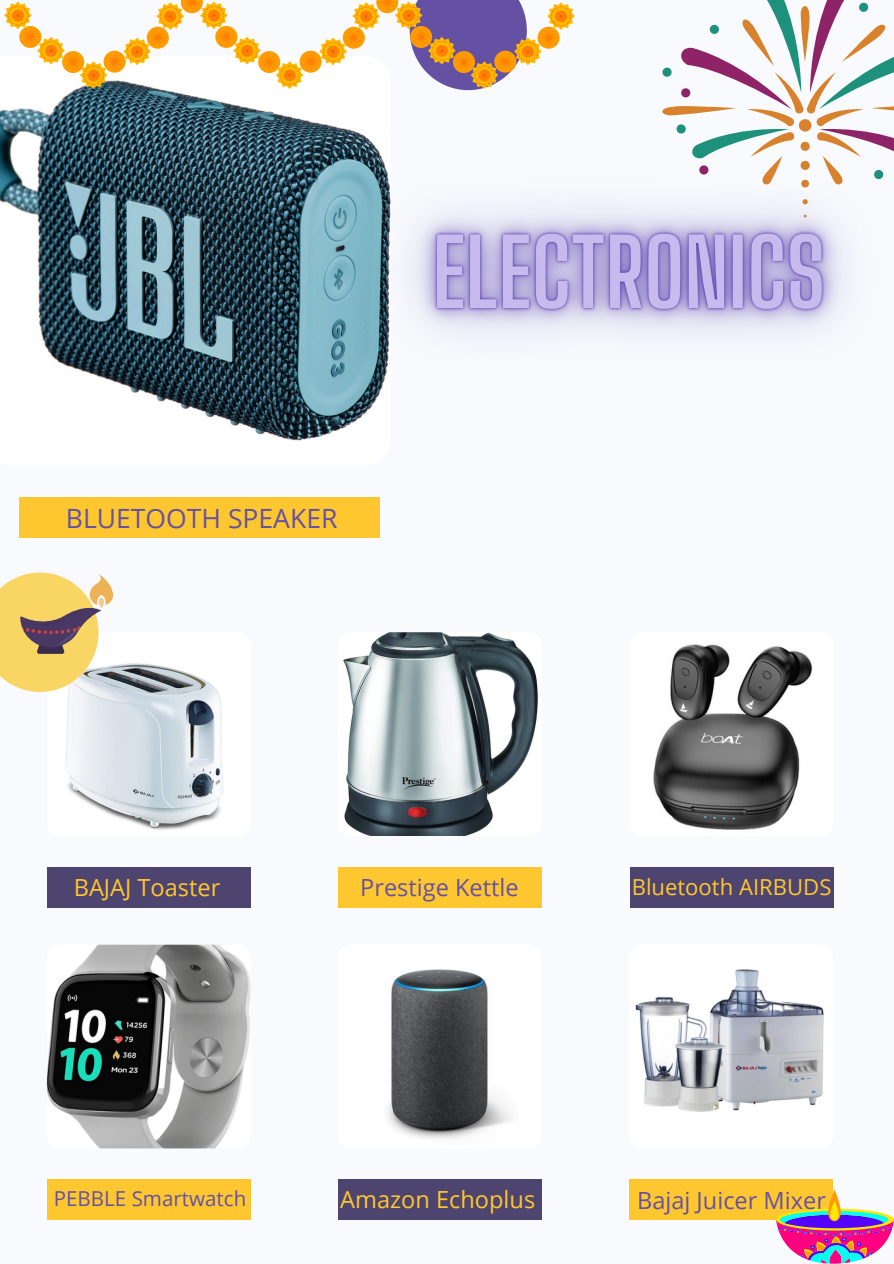
<style>
.page{position:relative;width:894px;height:1264px;background:#fff}
.page>*{position:absolute;margin:0;border:0;box-sizing:border-box;transform-origin:0 0}
.t1{font:26.55px "Open Sans";color:#6451a4}
.t2{font:23.55px "Open Sans";color:#6451a4}
.t3{font:23.55px "Open Sans";color:#ffc72f}
.t4{font:22.05px "Open Sans";color:#ffc72f}
.t5{font:20.55px "Open Sans";color:#6451a4}
</style>
<div class="page">
<div style="left:0;top:0;width:893px;height:1263px;background:#f8fafd"></div>
<img style="left:0;top:90px;width:333px;height:351px">
<img style="left:47px;top:632px;width:204px;height:204px;border-radius:13px">
<img style="left:338px;top:632px;width:203px;height:204px;border-radius:13px">
<img style="left:629px;top:632px;width:204px;height:204px;border-radius:13px">
<div style="left:47px;top:867px;width:204px;height:40px;background:#4e4470"></div>
<div style="left:338px;top:867px;width:204px;height:40px;background:#ffc72f"></div>
<div style="left:629px;top:867px;width:204px;height:40px;background:#4e4470"></div>
<div style="left:19px;top:497px;width:361px;height:41px;background:#ffc72f"></div>
<img style="left:47px;top:944px;width:203px;height:204px;border-radius:13px">
<img style="left:337px;top:944px;width:204px;height:204px;border-radius:13px">
<img style="left:629px;top:944px;width:203px;height:204px;border-radius:13px">
<div style="left:47px;top:1179px;width:204px;height:40px;background:#ffc72f"></div>
<div style="left:337px;top:1179px;width:204px;height:40px;background:#4e4470"></div>
<div style="left:629px;top:1179px;width:203px;height:40px;background:#ffc72f"></div>
<svg style="left:662px;top:0;width:231px;height:114px"></svg>
<svg style="left:8px;top:2px;width:563px;height:27px"></svg>
<svg style="left:17px;top:0;width:545px;height:90px"></svg>
<svg style="left:775px;top:1189px;width:118px;height:74px"></svg>
<svg style="left:0;top:572px;width:113px;height:120px"></svg>
<img style="left:329px;top:114px;width:564px;height:317px">
<p class="t1" style="left:66px;top:499px;width:273px">BLUETOOTH SPEAKER</p>
<p class="t3" style="left:74px;top:870px;width:148px">BAJAJ Toaster</p>
<p class="t4" style="left:631px;top:871px;width:201px">Bluetooth AIRBUDS</p>
<p class="t2" style="left:360px;top:871px;width:160px">Prestige Kettle</p>
<p class="t5" style="left:54px;top:1184px;width:194px">PEBBLE Smartwatch</p>
<p class="t3" style="left:340px;top:1182px;width:196px">Amazon Echoplus</p>
<p class="t2" style="left:637px;top:1183px;width:190px">Bajaj Juicer Mixer</p>
</div>
